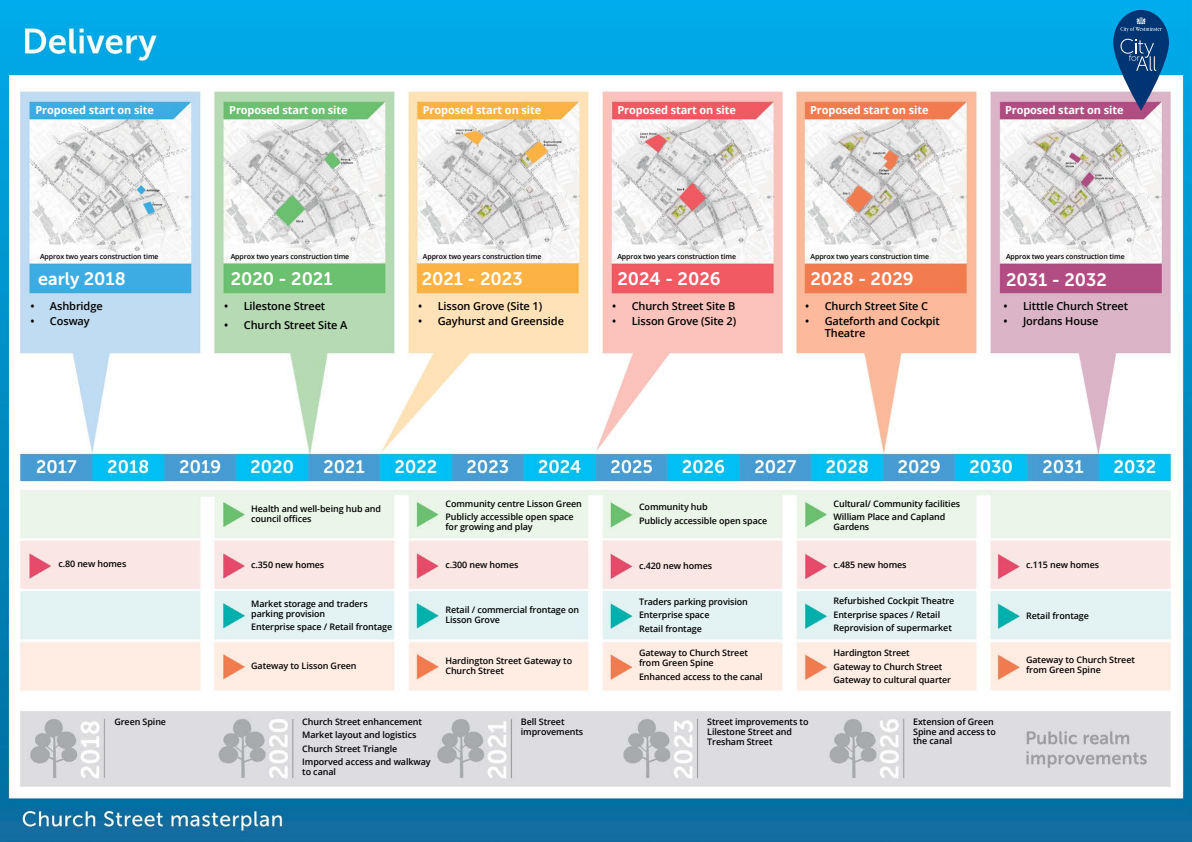
<style>
.page{position:relative;width:1192px;height:842px;background:#fff}
.page>*{position:absolute;margin:0;border:0;box-sizing:border-box;transform-origin:0 0}
.t1{font:18px "Museo Sans 700";color:#fff}
.t2{font:600 11px/12px "Open Sans";letter-spacing:-.01em;color:#000}
.t3{font:700 11px "Open Sans";letter-spacing:-.01em;color:#fff}
.t4{font:600 8.95px/13.6px "Open Sans";letter-spacing:-.01em;color:#000}
.t5{font:600 7px "Open Sans";letter-spacing:-.01em;color:#000}
</style>
<div class="page">
<img style="left:0;top:0;width:1192px;height:842px">
<svg style="left:1113px;top:10px;width:56px;height:101px;background:#3f699a"></svg>
<p class="t3" style="left:35px;top:102px;width:120px">Proposed start on site</p>
<p class="t3" style="left:229px;top:102px;width:120px">Proposed start on site</p>
<p class="t3" style="left:423px;top:102px;width:120px">Proposed start on site</p>
<p class="t3" style="left:617px;top:102px;width:120px">Proposed start on site</p>
<p class="t3" style="left:810px;top:102px;width:120px">Proposed start on site</p>
<p class="t3" style="left:1005px;top:102px;width:120px">Proposed start on site</p>
<p class="t5" style="left:40px;top:251px;width:120px">Approx two years construction time</p>
<p class="t5" style="left:231px;top:251px;width:120px">Approx two years construction time</p>
<p class="t5" style="left:423px;top:251px;width:120px">Approx two years construction time</p>
<p class="t5" style="left:617px;top:251px;width:120px">Approx two years construction time</p>
<p class="t5" style="left:810px;top:251px;width:120px">Approx two years construction time</p>
<p class="t5" style="left:1006px;top:251px;width:120px">Approx two years construction time</p>
<h1 class="t1" style="left:38px;top:269px;width:89px">early 2018</h1>
<h1 class="t1" style="left:231px;top:269px;width:103px">2020 - 2021</h1>
<h1 class="t1" style="left:422px;top:269px;width:102px">2021 - 2023</h1>
<h1 class="t1" style="left:617px;top:269px;width:105px">2024 - 2026</h1>
<h1 class="t1" style="left:810px;top:269px;width:105px">2028 - 2029</h1>
<h1 class="t1" style="left:1006px;top:269px;width:102px">2031 - 2032</h1>
<p class="t2" style="left:30px;top:300px;width:74px">• Ashbridge</p>
<p class="t2" style="left:30px;top:315px;width:61px">• Cosway</p>
<p class="t2" style="left:224px;top:300px;width:102px">• Lilestone Street</p>
<p class="t2" style="left:224px;top:319px;width:125px">• Church Street Site A</p>
<p class="t2" style="left:418px;top:300px;width:126px">• Lisson Grove (Site 1)</p>
<p class="t2" style="left:418px;top:315px;width:147px">• Gayhurst and Greenside</p>
<p class="t2" style="left:612px;top:300px;width:125px">• Church Street Site B</p>
<p class="t2" style="left:612px;top:315px;width:126px">• Lisson Grove (Site 2)</p>
<p class="t2" style="left:805px;top:300px;width:124px">• Church Street Site C</p>
<p class="t2" style="left:825px;top:315px;width:117px;text-indent:-20px">• Gateforth and Cockpit<br>Theatre</p>
<p class="t2" style="left:1003px;top:300px;width:126px">• Litttle Church Street</p>
<p class="t2" style="left:1003px;top:315px;width:97px">• Jordans House</p>
<p class="t4" style="left:445px;top:496px;width:138px">Community centre Lisson Green<br>Publicly accessible open space</p>
<p class="t4" style="left:445px;top:520px;width:89px">for growing and play</p>
<p class="t4" style="left:445px;top:558px;width:75px">c.300 new homes</p>
<p class="t4" style="left:445px;top:604px;width:135px;line-height:10px">Retail / commercial frontage on<br>Lisson Grove</p>
<p class="t4" style="left:251px;top:504px;width:131px;line-height:10px">Health and well-being hub and council offices</p>
<p class="t4" style="left:58px;top:557px;width:70px">c.80 new homes</p>
<p class="t4" style="left:251px;top:557px;width:75px">c.350 new homes</p>
<p class="t4" style="left:251px;top:598px;width:118px;line-height:10px">Market storage and traders parking provision</p>
<p class="t4" style="left:251px;top:620px;width:143px">Enterprise space / Retail frontage</p>
<p class="t4" style="left:251px;top:659px;width:107px">Gateway to Lisson Green</p>
<p class="t4" style="left:445px;top:656px;width:128px;line-height:10px">Hardington Street Gateway to<br>Church Street</p>
<p class="t4" style="left:639px;top:500px;width:130px">Community hub<br>Publicly accessible open space</p>
<p class="t4" style="left:639px;top:558px;width:75px">c.420 new homes</p>
<p class="t4" style="left:639px;top:594px;width:110px">Traders parking provision<br>Enterprise space<br>Retail frontage</p>
<p class="t4" style="left:639px;top:647px;width:110px;line-height:10px">Gateway to Church Street from Green Spine</p>
<p class="t4" style="left:639px;top:669px;width:125px">Enhanced access to the canal</p>
<p class="t4" style="left:833px;top:496px;width:128px">Cultural/ Community facilities<br>William Place and Capland</p>
<p class="t4" style="left:833px;top:520px;width:37px">Gardens</p>
<p class="t4" style="left:833px;top:558px;width:75px">c.485 new homes</p>
<p class="t4" style="left:833px;top:594px;width:122px">Refurbished Cockpit Theatre<br>Enterprise spaces / Retail<br>Reprovision of supermarket</p>
<p class="t4" style="left:833px;top:646px;width:119px">Hardington Street<br>Gateway to Church Street<br>Gateway to cultural quarter</p>
<p class="t4" style="left:114px;top:715px;width:53px">Green Spine</p>
<p class="t4" style="left:302px;top:715px;width:130px">Church Street enhancement<br>Market layout and logistics<br>Church Street Triangle<br>Imporved access and walkway</p>
<p class="t4" style="left:302px;top:765px;width:35px">to canal</p>
<p class="t4" style="left:521px;top:717px;width:64px;line-height:9.8px">Bell Street improvements</p>
<p class="t4" style="left:707px;top:717px;width:103px;line-height:9.8px">Street improvements to<br>Lilestone Street and<br>Tresham Street</p>
<p class="t4" style="left:913px;top:716px;width:84px;line-height:9.8px">Extension of Green<br>Spine and access to the canal</p>
<p class="t4" style="left:1026px;top:558px;width:75px">c.115 new homes</p>
<p class="t4" style="left:1026px;top:608px;width:64px">Retail frontage</p>
<p class="t4" style="left:1026px;top:655px;width:110px;line-height:10px">Gateway to Church Street from Green Spine</p>
</div>
